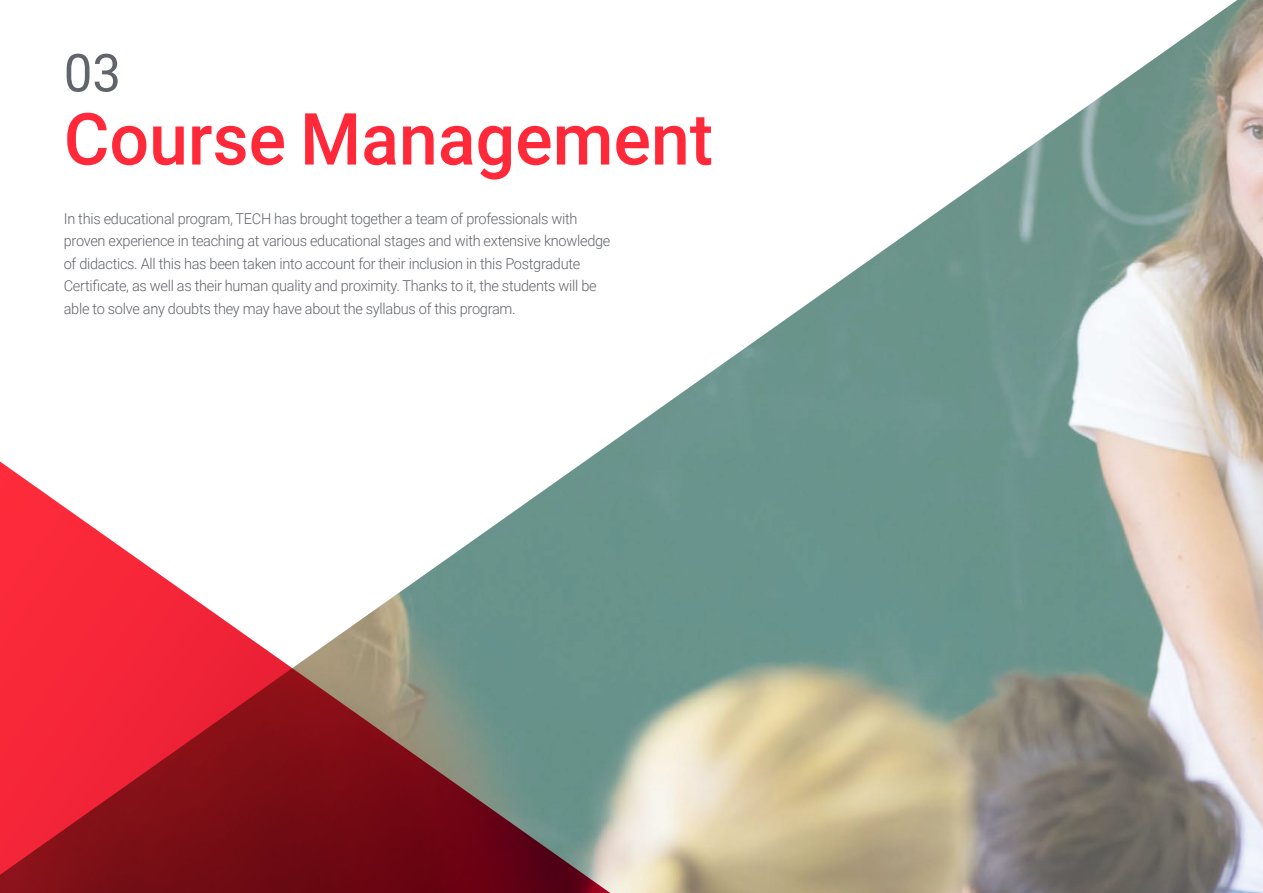
<style>
.page{position:relative;width:1263px;height:893px;background:#fff}
.page>*{position:absolute;margin:0;border:0;box-sizing:border-box;transform-origin:0 0}
.t1{font:500 72px "Roboto";color:#ff293a}
.t2{font:52.5px "Roboto";color:#61646a}
.t3{font:300 15px/22.5px "Roboto";letter-spacing:-.02em;color:#61646a}
</style>
<div class="page">
<img style="left:606px;top:0;width:657px;height:893px">
<svg style="left:0;top:446px;width:640px;height:447px"></svg>
<h2 class="t2" style="left:64px;top:36px;width:59px">03</h2>
<h1 class="t1" style="left:64px;top:89px;width:651px">Course Management</h1>
<p class="t3" style="left:64px;top:207px;width:548px">In this educational program, TECH has brought together a team of professionals with proven experience in teaching at various educational stages and with extensive knowledge of didactics. All this has been taken into account for their inclusion in this Postgradute Certificate, as well as their human quality and proximity. Thanks to it, the students will be able to solve any doubts they may have about the syllabus of this program.</p>
</div>
